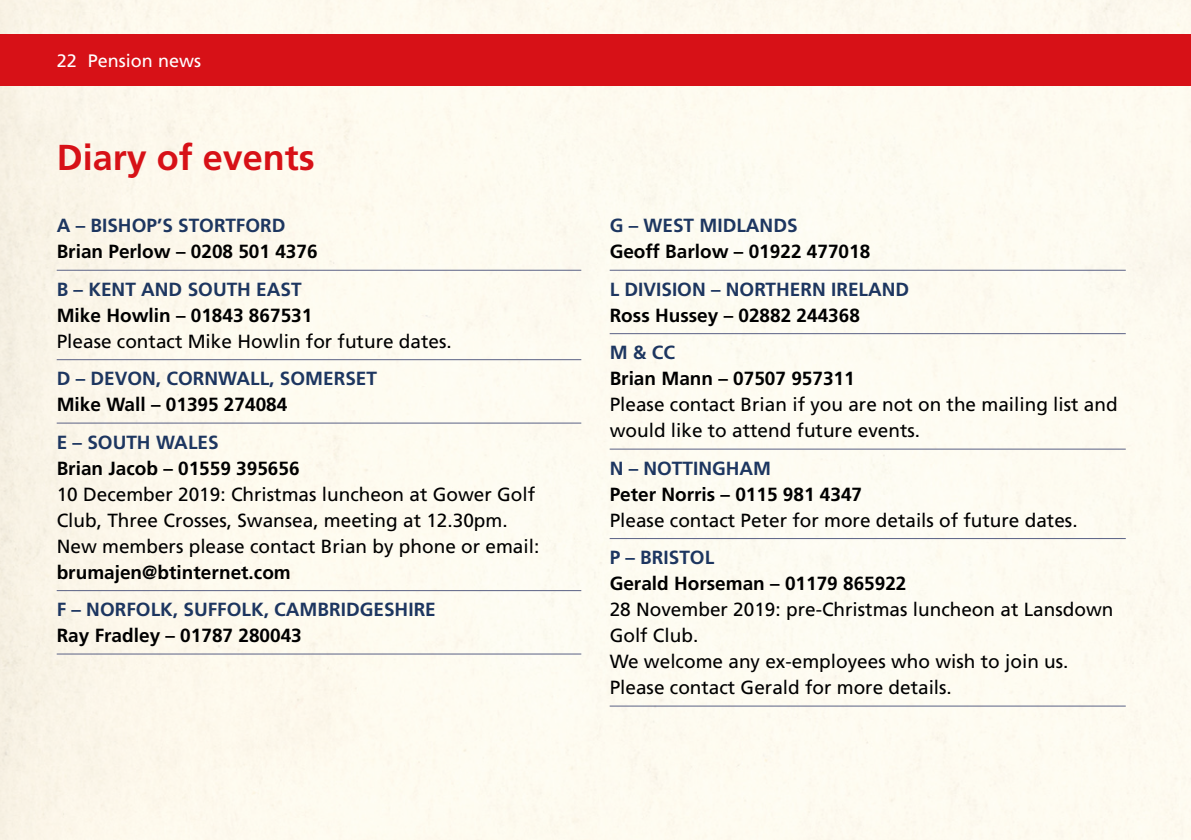
<style>
.page{position:relative;width:1191px;height:840px;background:#fff}
.page>*{position:absolute;margin:0;border:0;box-sizing:border-box;transform-origin:0 0}
.t1{font:700 36px "Frutiger";color:#d71117}
.t2{font:19px/26px "Frutiger";color:#000}
.t3{font:700 19px "Frutiger";color:#000}
.t4{font:700 19px "Frutiger";color:#1d3660}
.t5{font:18px "Frutiger";color:#fff}
</style>
<div class="page">
<div style="left:0;top:0;width:1191px;height:839px;background:#fefbf0"></div>
<div style="left:0;top:34px;width:1191px;height:51px;background:#d71117"></div>
<hr style="left:57px;top:269px;width:524px;height:1px;background:#5a6185">
<hr style="left:57px;top:359px;width:524px;height:1px;background:#5a6185">
<hr style="left:57px;top:422px;width:524px;height:1px;background:#5a6185">
<hr style="left:57px;top:589px;width:524px;height:1px;background:#5a6185">
<hr style="left:57px;top:653px;width:524px;height:1px;background:#5a6185">
<hr style="left:609px;top:269px;width:516px;height:1px;background:#5a6185">
<hr style="left:609px;top:333px;width:516px;height:1px;background:#5a6185">
<hr style="left:609px;top:448px;width:516px;height:1px;background:#5a6185">
<hr style="left:609px;top:537px;width:516px;height:1px;background:#5a6185">
<hr style="left:609px;top:705px;width:516px;height:1px;background:#5a6185">
<p class="t5" style="left:57px;top:50px;width:146px">22 Pension news</p>
<h1 class="t1" style="left:57px;top:136px;width:260px">Diary of events</h1>
<p class="t4" style="left:57px;top:214px;width:230px">A – BISHOP’S STORTFORD</p>
<p class="t3" style="left:57px;top:240px;width:262px">Brian Perlow – 0208 501 4376</p>
<p class="t4" style="left:57px;top:278px;width:246px">B – KENT AND SOUTH EAST</p>
<p class="t3" style="left:57px;top:304px;width:257px">Mike Howlin – 01843 867531</p>
<p class="t2" style="left:57px;top:328px;width:396px">Please contact Mike Howlin for future dates.</p>
<p class="t4" style="left:57px;top:367px;width:322px">D – DEVON, CORNWALL, SOMERSET</p>
<p class="t3" style="left:57px;top:393px;width:232px">Mike Wall – 01395 274084</p>
<p class="t4" style="left:57px;top:430px;width:163px">E – SOUTH WALES</p>
<p class="t3" style="left:57px;top:456px;width:244px">Brian Jacob – 01559 395656</p>
<p class="t2" style="left:57px;top:480px;width:484px">10 December 2019: Christmas luncheon at Gower Golf<br>Club, Three Crosses, Swansea, meeting at 12.30pm.<br>New members please contact Brian by phone or email:</p>
<p class="t3" style="left:57px;top:560px;width:236px">brumajen@btinternet.com</p>
<p class="t4" style="left:57px;top:598px;width:380px">F – NORFOLK, SUFFOLK, CAMBRIDGESHIRE</p>
<p class="t3" style="left:57px;top:624px;width:247px">Ray Fradley – 01787 280043</p>
<p class="t4" style="left:609px;top:214px;width:189px">G – WEST MIDLANDS</p>
<p class="t3" style="left:609px;top:240px;width:262px">Geoff Barlow – 01922 477018</p>
<p class="t4" style="left:609px;top:278px;width:301px">L DIVISION – NORTHERN IRELAND</p>
<p class="t3" style="left:609px;top:304px;width:252px">Ross Hussey – 02882 244368</p>
<p class="t4" style="left:609px;top:341px;width:67px">M &amp; CC</p>
<p class="t3" style="left:609px;top:367px;width:247px">Brian Mann – 07507 957311</p>
<p class="t2" style="left:609px;top:391px;width:509px">Please contact Brian if you are not on the mailing list and would like to attend future events.</p>
<p class="t4" style="left:609px;top:456px;width:163px">N – NOTTINGHAM</p>
<p class="t3" style="left:609px;top:482px;width:254px">Peter Norris – 0115 981 4347</p>
<p class="t2" style="left:609px;top:506px;width:469px">Please contact Peter for more details of future dates.</p>
<p class="t4" style="left:609px;top:546px;width:106px">P – BRISTOL</p>
<p class="t3" style="left:609px;top:572px;width:298px">Gerald Horseman – 01179 865922</p>
<p class="t2" style="left:609px;top:596px;width:505px">28 November 2019: pre-Christmas luncheon at Lansdown Golf Club.<br>We welcome any ex-employees who wish to join us.<br>Please contact Gerald for more details.</p>
</div>
